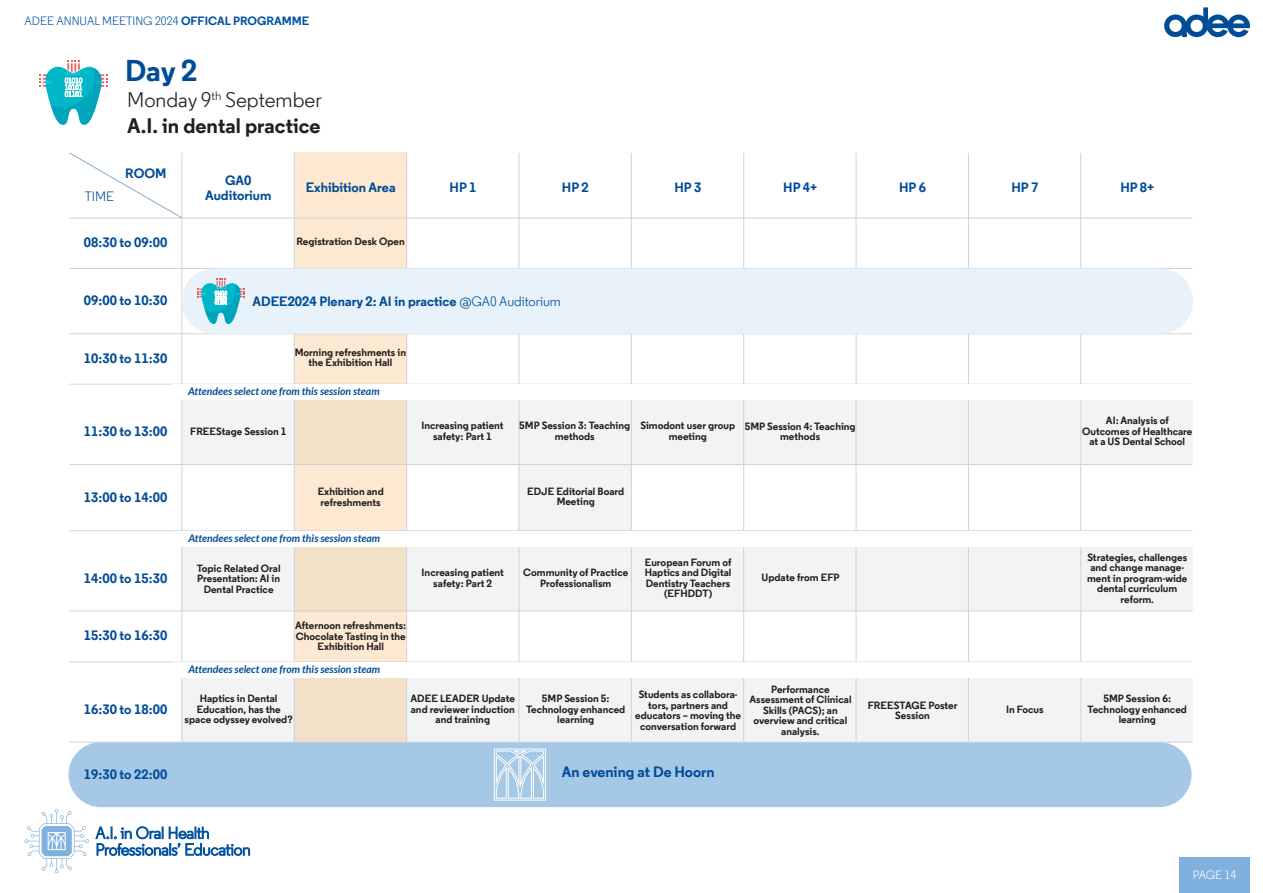
<style>
.page{position:relative;width:1263px;height:893px;background:#fff}
.page>*{position:absolute;margin:0;border:0;box-sizing:border-box;transform-origin:0 0}
.t1{font:700 30px "WEB Regular";color:#004c97}
.t2{font:700 21px/25.5px "WEB Regular";color:#231f20}
.t3{font:700 15px "WEB Regular";color:#004c97}
.t4{font:700 13.5px/15px "WEB Regular";color:#004c97;text-align:center}
.t5{font:13.5px "WEB Regular";color:#004c97}
.t6{font:12px "WEB Regular";color:#0153a0}
.t7{font:12px "WEB Regular";letter-spacing:-.015em;color:#fff}
.t8{font:700 10.5px/10.5px "WEB Regular";color:#231f20;text-align:center}
.t9{font:italic 700 10.5px "Lato";color:#004c97}
.s1{font-weight:700}
.s2{font-weight:400}
</style>
<div class="page">
<div style="left:1179px;top:857px;width:71px;height:36px;background:#80b1de"></div>
<svg style="left:39px;top:60px;width:69px;height:65px"></svg>
<svg style="left:1164px;top:7px;width:86px;height:30px"></svg>
<div style="left:68px;top:742px;width:1123px;height:65px;background:#a6c8e7;border-radius:33px"></div>
<div style="left:182px;top:677px;width:1011px;height:65px;background:#f2f3f4"></div>
<div style="left:182px;top:399px;width:1010px;height:66px;background:#f2f3f4"></div>
<div style="left:182px;top:547px;width:1011px;height:64px;background:#f2f3f4"></div>
<div style="left:294px;top:153px;width:113px;height:589px;background:#fde9d2"></div>
<div style="left:519px;top:465px;width:113px;height:65px;background:#f2f3f4"></div>
<hr style="left:69px;top:218px;width:1123px;height:1px;background:#d1d2d4">
<hr style="left:69px;top:268px;width:1123px;height:1px;background:#d1d2d4">
<hr style="left:181px;top:153px;width:1px;height:590px;background:#d1d2d4">
<hr style="left:294px;top:153px;width:1px;height:590px;background:#d1d2d4">
<hr style="left:406px;top:153px;width:1px;height:590px;background:#d1d2d4">
<hr style="left:519px;top:153px;width:1px;height:590px;background:#d1d2d4">
<hr style="left:631px;top:153px;width:1px;height:590px;background:#d1d2d4">
<hr style="left:743px;top:153px;width:1px;height:590px;background:#d1d2d4">
<hr style="left:856px;top:153px;width:1px;height:590px;background:#d1d2d4">
<hr style="left:968px;top:153px;width:1px;height:590px;background:#d1d2d4">
<hr style="left:1080px;top:153px;width:1px;height:590px;background:#d1d2d4">
<hr style="left:69px;top:333px;width:1123px;height:1px;background:#d1d2d4">
<hr style="left:69px;top:384px;width:1123px;height:1px;background:#d1d2d4">
<hr style="left:69px;top:464px;width:1123px;height:1px;background:#d1d2d4">
<hr style="left:69px;top:530px;width:1123px;height:1px;background:#d1d2d4">
<hr style="left:69px;top:742px;width:1123px;height:1px;background:#d1d2d4">
<hr style="left:69px;top:611px;width:1123px;height:1px;background:#d1d2d4">
<hr style="left:69px;top:662px;width:1123px;height:1px;background:#d1d2d4">
<svg style="left:494px;top:748px;width:52px;height:53px"></svg>
<div style="left:172px;top:384px;width:1021px;height:15px;background:#fff"></div>
<div style="left:172px;top:532px;width:1021px;height:15px;background:#fff"></div>
<div style="left:172px;top:662px;width:1021px;height:15px;background:#fff"></div>
<svg style="left:69px;top:152px;width:114px;height:67px"></svg>
<div style="left:182px;top:268px;width:1011px;height:66px;background:#e8f2fa;border-radius:33px"></div>
<svg style="left:197px;top:278px;width:48px;height:46px"></svg>
<svg style="left:25px;top:809px;width:64px;height:64px"></svg>
<svg style="left:95px;top:826px;width:155px;height:30px"></svg>
<p class="t6" style="left:25px;top:14px;width:286px">ADEE ANNUAL MEETING 2024 <span class="s1">OFFICAL PROGRAMME</span></p>
<h1 class="t1" style="left:125px;top:51px;width:74px">Day 2</h1>
<h2 class="t2" style="left:127px;top:87px;width:196px"><span class="s2">Monday 9</span><sup>th</sup> <span class="s2">September<br></span>A.I. in dental practice</h2>
<p class="t5" style="left:85px;top:188px;width:31px">TIME</p>
<p class="t4" style="left:125px;top:165px;width:43px">ROOM</p>
<p class="t4" style="left:205px;top:172px;width:68px">GA0<br>Auditorium</p>
<p class="t4" style="left:306px;top:180px;width:91px">Exhibition Area</p>
<p class="t4" style="left:450px;top:180px;width:28px">HP 1</p>
<p class="t4" style="left:562px;top:180px;width:28px">HP 2</p>
<p class="t4" style="left:674px;top:180px;width:28px">HP 3</p>
<p class="t4" style="left:783px;top:180px;width:35px">HP 4+</p>
<p class="t4" style="left:899px;top:180px;width:28px">HP 6</p>
<p class="t4" style="left:1120px;top:180px;width:35px">HP 8+</p>
<p class="t4" style="left:1011px;top:180px;width:28px">HP 7</p>
<p class="t4" style="left:84px;top:234px;width:85px">08:30 to 09:00</p>
<p class="t8" style="left:297px;top:236px;width:110px">Registration Desk Open</p>
<p class="t4" style="left:84px;top:293px;width:85px">09:00 to 10:30</p>
<p class="t4" style="left:252px;top:293px;width:310px">ADEE2024 Plenary 2: AI in practice <span class="s2">@GA0 Auditorium</span></p>
<p class="t4" style="left:84px;top:351px;width:85px">10:30 to 11:30</p>
<p class="t8" style="left:295px;top:347px;width:113px">Morning refreshments in the Exhibition Hall</p>
<p class="t9" style="left:188px;top:385px;width:193px">Attendees select one from this session steam</p>
<p class="t4" style="left:84px;top:423px;width:85px">11:30 to 13:00</p>
<p class="t8" style="left:190px;top:426px;width:98px">FREEStage Session 1</p>
<p class="t8" style="left:1082px;top:415px;width:112px">AI: Analysis of<br>Outcomes of Healthcare at a US Dental School</p>
<p class="t8" style="left:421px;top:420px;width:84px">Increasing patient safety: Part 1</p>
<p class="t8" style="left:519px;top:420px;width:112px">5MP Session 3: Teaching methods</p>
<p class="t8" style="left:640px;top:420px;width:96px">Simodont user group meeting</p>
<p class="t8" style="left:745px;top:421px;width:112px">5MP Session 4: Teaching methods</p>
<p class="t4" style="left:84px;top:490px;width:85px">13:00 to 14:00</p>
<p class="t8" style="left:527px;top:486px;width:99px">EDJE Editorial Board<br>Meeting</p>
<p class="t8" style="left:318px;top:486px;width:68px;text-align:left">Exhibition and refreshments</p>
<p class="t4" style="left:84px;top:571px;width:85px">14:00 to 15:30</p>
<p class="t4" style="left:84px;top:628px;width:85px">15:30 to 16:30</p>
<p class="t9" style="left:188px;top:532px;width:193px">Attendees select one from this session steam</p>
<p class="t8" style="left:197px;top:563px;width:85px">Topic Related Oral<br>Presentation: AI in<br>Dental Practice</p>
<p class="t8" style="left:1087px;top:552px;width:102px">Strategies, challenges and change manage&shy;ment in program-wide dental curriculum reform.</p>
<p class="t8" style="left:645px;top:557px;width:88px">European Forum of<br>Haptics and Digital<br>Dentistry Teachers (EFHDDT)</p>
<p class="t8" style="left:422px;top:567px;width:84px">Increasing patient safety: Part 2</p>
<p class="t8" style="left:523px;top:567px;width:107px">Community of Practice<br>Professionalism</p>
<p class="t8" style="left:762px;top:572px;width:80px">Update from EFP</p>
<p class="t8" style="left:295px;top:620px;width:113px">Afternoon refreshments:<br>Chocolate Tasting in the<br>Exhibition Hall</p>
<p class="t9" style="left:188px;top:663px;width:193px">Attendees select one from this session steam</p>
<p class="t8" style="left:635px;top:689px;width:107px">Students as collabora&shy;tors, partners and educators – moving the conversation forward</p>
<p class="t8" style="left:749px;top:684px;width:104px">Performance<br>Assessment of Clinical<br>Skills (PACS); an overview and critical analysis.</p>
<p class="t4" style="left:84px;top:702px;width:85px">16:30 to 18:00</p>
<p class="t8" style="left:411px;top:693px;width:106px">ADEE LEADER Update and reviewer induction and training</p>
<p class="t8" style="left:526px;top:693px;width:101px">5MP Session 5:<br>Technology enhanced learning</p>
<p class="t8" style="left:185px;top:693px;width:110px">Haptics in Dental<br>Education, has the space odyssey evolved?</p>
<p class="t8" style="left:1088px;top:693px;width:101px">5MP Session 6:<br>Technology enhanced learning</p>
<p class="t8" style="left:868px;top:699px;width:91px">FREESTAGE Poster<br>Session</p>
<p class="t8" style="left:1006px;top:704px;width:39px">In Focus</p>
<p class="t4" style="left:84px;top:766px;width:85px">19:30 to 22:00</p>
<h3 class="t3" style="left:562px;top:762px;width:154px">An evening at De Hoorn</h3>
<p class="t7" style="left:1193px;top:867px;width:45px">PAGE 14</p>
</div>
